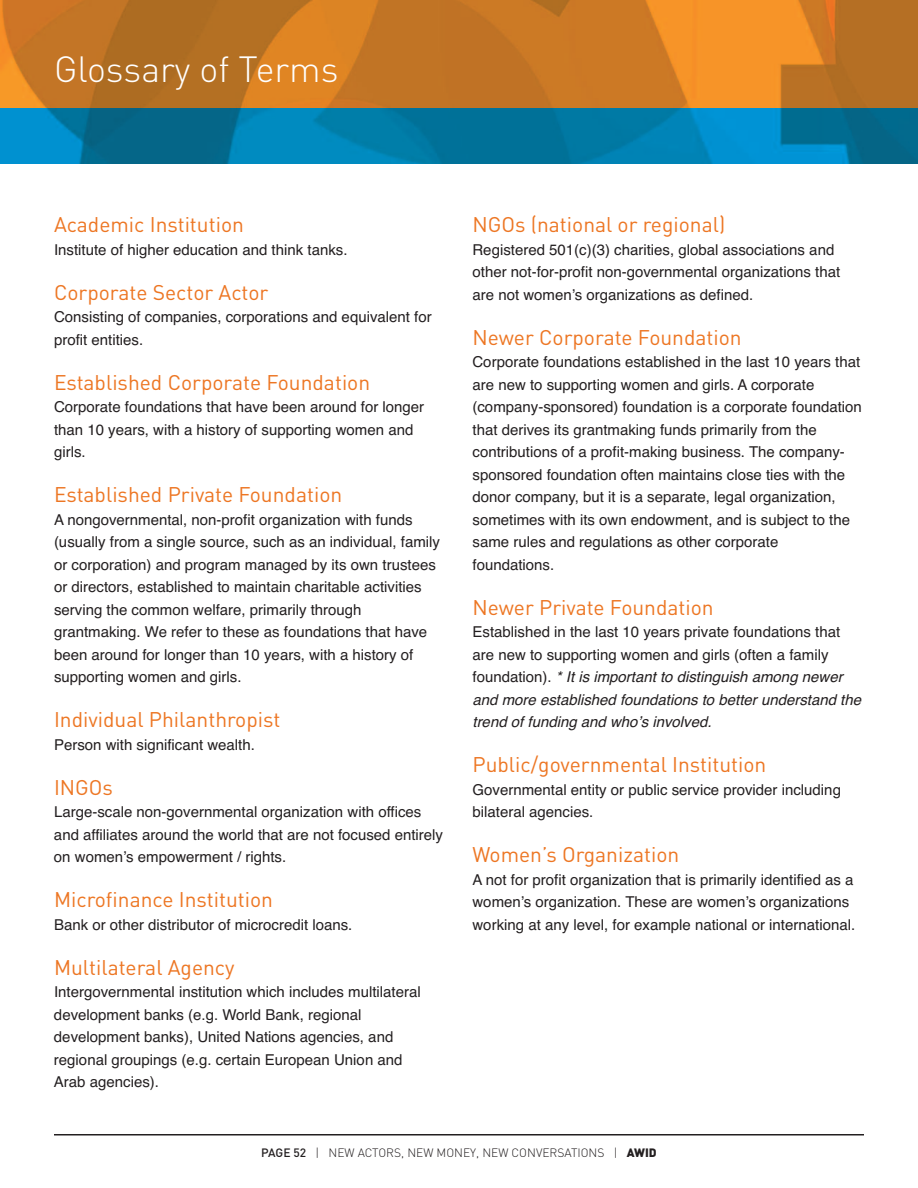
<style>
.page{position:relative;width:918px;height:1188px;background:#fff}
.page>*{position:absolute;margin:0;border:0;box-sizing:border-box;transform-origin:0 0}
.t1{font:300 36px "DIN Pro";color:#fff}
.t2{font:21px "DIN Pro";color:#ed7623}
.t3{font:15px/22.5px "Helvetica";color:#231f20}
.t4{font:italic 15px/22.5px "Helvetica";color:#231f20}
.t5{font:300 12px "DIN Pro";color:#231f20}
.s1{font-style:normal}
.s2{font-weight:500}
.s3{font-weight:900}
</style>
<div class="page">
<hr style="left:54px;top:1134px;width:810px;height:2px;background:#231f20">
<img style="left:0;top:0;width:918px;height:109px">
<svg style="left:0;top:109px;width:918px;height:55px;background:#017aa8"></svg>
<h1 class="t1" style="left:54px;top:56px;width:286px">Glossary of Terms</h1>
<h2 class="t2" style="left:54px;top:217px;width:191px">Academic Institution</h2>
<p class="t3" style="left:54px;top:238px;width:295px">Institute of higher education and think tanks.</p>
<h2 class="t2" style="left:54px;top:285px;width:216px">Corporate Sector Actor</h2>
<p class="t3" style="left:54px;top:306px;width:379px">Consisting of companies, corporations and equivalent for profit entities.</p>
<h2 class="t2" style="left:54px;top:375px;width:318px">established Corporate Foundation</h2>
<p class="t3" style="left:54px;top:396px;width:372px">Corporate foundations that have been around for longer than 10 years, with a history of supporting women and girls.</p>
<h2 class="t2" style="left:54px;top:487px;width:290px">established Private Foundation</h2>
<p class="t3" style="left:54px;top:508px;width:388px">A nongovernmental, non-profit organization with funds (usually from a single source, such as an individual, family or corporation) and program managed by its own trustees or directors, established to maintain charitable activities serving the common welfare, primarily through grantmaking. We refer to these as foundations that have been around for longer than 10 years, with a history of supporting women and girls.</p>
<h2 class="t2" style="left:54px;top:712px;width:228px">Individual Philanthropist</h2>
<p class="t3" style="left:54px;top:733px;width:202px">Person with significant wealth.</p>
<h2 class="t2" style="left:54px;top:780px;width:61px">INGOs</h2>
<p class="t3" style="left:54px;top:801px;width:391px">Large-scale non-governmental organization with offices and affiliates around the world that are not focused entirely on women’s empowerment / rights.</p>
<h2 class="t2" style="left:54px;top:892px;width:221px">Microfinance Institution</h2>
<p class="t3" style="left:54px;top:913px;width:300px">Bank or other distributor of microcredit loans.</p>
<h2 class="t2" style="left:54px;top:960px;width:182px">Multilateral Agency</h2>
<p class="t3" style="left:54px;top:981px;width:368px">Intergovernmental institution which includes multilateral development banks (e.g. World Bank, regional development banks), United Nations agencies, and regional groupings (e.g. certain European Union and Arab agencies).</p>
<h2 class="t2" style="left:472px;top:217px;width:254px">NGOs (national or regional)</h2>
<p class="t3" style="left:472px;top:238px;width:369px">Registered 501(c)(3) charities, global associations and other not-for-profit non-governmental organizations that are not women’s organizations as defined.</p>
<h2 class="t2" style="left:472px;top:330px;width:271px">Newer Corporate Foundation</h2>
<p class="t3" style="left:472px;top:351px;width:391px">Corporate foundations established in the last 10 years that are new to supporting women and girls. A corporate (company-sponsored) foundation is a corporate foundation that derives its grantmaking funds primarily from the contributions of a profit-making business. The company&shy;sponsored foundation often maintains close ties with the donor company, but it is a separate, legal organization, sometimes with its own endowment, and is subject to the same rules and regulations as other corporate foundations.</p>
<h2 class="t2" style="left:472px;top:600px;width:243px">Newer Private Foundation</h2>
<p class="t4" style="left:472px;top:621px;width:390px"><span class="s1">Established in the last 10 years private foundations that are new to supporting women and girls (often a family foundation).</span> * It is important to distinguish among newer and more established foundations to better understand the trend of funding and who’s involved.</p>
<h2 class="t2" style="left:472px;top:757px;width:295px">Public/governmental Institution</h2>
<p class="t3" style="left:472px;top:778px;width:370px">Governmental entity or public service provider including bilateral agencies.</p>
<h2 class="t2" style="left:472px;top:847px;width:208px">women’s Organization</h2>
<p class="t3" style="left:472px;top:868px;width:384px">A not for profit organization that is primarily identified as a women’s organization. These are women’s organizations working at any level, for example national or international.</p>
<p class="t5" style="left:261px;top:1149px;width:397px"><span class="s2">PAGE 52</span> | NEW ACTORS, NEW MONEY, NEW CONVERSATIONS | <span class="s3">AWID</span></p>
</div>
